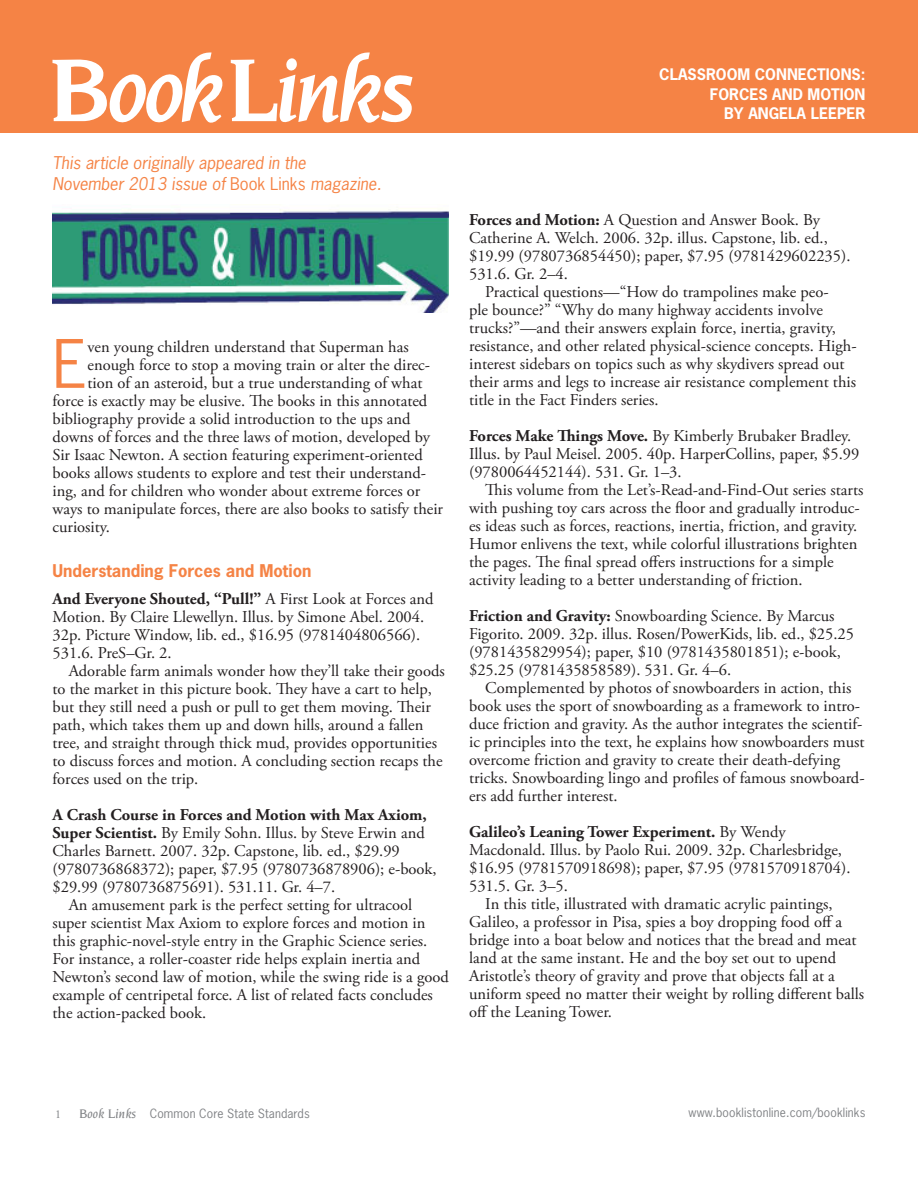
<style>
.page{position:relative;width:918px;height:1188px;background:#fff}
.page>*{position:absolute;margin:0;border:0;box-sizing:border-box;transform-origin:0 0}
.BodyNoIndent_DropCap{font:62.7px "News Gothic Std";color:#f58345}
.Body{font:16.5px/18px "Adobe Garamond Pro";color:#231f20}
.Imp{font:16.5px/18px "Adobe Garamond Pro";color:#231f20}
.BodyNoIndent_DropCap-2{font:16.5px "Adobe Garamond Pro";color:#231f20}
.Imp2{font:16.5px/18px "Adobe Garamond Pro";color:#231f20}
.Poetry{font:italic 16.5px/21px "News Gothic Std";color:#f58345}
.Head2{font:700 16.5px "News Gothic Std";color:#f58345}
.t1{font:700 15px/19.5px "News Gothic Std";color:#fff;text-align:right}
.t2{font:12px "News Gothic Std";letter-spacing:.01em;color:#808285}
.t3{font:12px "Adobe Garamond Pro";color:#808285}
.s1{font-style:normal}
.s2{font-weight:700}
.s3{font-family:"Novarese";font-weight:500;font-style:italic;font-size:13.5px}
</style>
<div class="page">
<div style="left:0;top:0;width:918px;height:133px;background:#f58345"></div>
<svg style="left:52px;top:52px;width:360px;height:71px"></svg>
<img style="left:53px;top:209px;width:396px;height:103px">
<p class="Poetry" style="left:52px;top:152px;width:330px">This article originally appeared in the<br>November 2013 issue of <span class="s1">Book Links</span> magazine.</p>
<p class="BodyNoIndent_DropCap" style="left:52px;top:324px;width:37px">E</p>
<p class="BodyNoIndent_DropCap-2" style="left:88px;top:337px;width:323px">ven young children understand that Superman has</p>
<p class="BodyNoIndent_DropCap-2" style="left:88px;top:355px;width:344px">enough force to stop a moving train or alter the direc-</p>
<p class="BodyNoIndent_DropCap-2" style="left:88px;top:373px;width:336px">tion of an asteroid, but a true understanding of what</p>
<p class="BodyNoIndent_DropCap-2" style="left:52px;top:391px;width:376px">force is exactly may be elusive. The books in this annotated</p>
<p class="BodyNoIndent_DropCap-2" style="left:52px;top:409px;width:360px">bibliography provide a solid introduction to the ups and</p>
<p class="BodyNoIndent_DropCap-2" style="left:52px;top:427px;width:379px">downs of forces and the three laws of motion, developed by</p>
<p class="BodyNoIndent_DropCap-2" style="left:52px;top:445px;width:372px">Sir Isaac Newton. A section featuring experiment-oriented</p>
<p class="BodyNoIndent_DropCap-2" style="left:52px;top:463px;width:375px">books allows students to explore and test their understand-</p>
<p class="BodyNoIndent_DropCap-2" style="left:52px;top:481px;width:369px">ing, and for children who wonder about extreme forces or</p>
<p class="BodyNoIndent_DropCap-2" style="left:52px;top:499px;width:392px">ways to manipulate forces, there are also books to satisfy their</p>
<p class="BodyNoIndent_DropCap-2" style="left:52px;top:517px;width:59px">curiosity.</p>
<p class="Head2" style="left:52px;top:560px;width:260px">Understanding Forces and Motion</p>
<p class="Imp2" style="left:52px;top:590px;width:383px"><span class="s2">And Everyone Shouted, “Pull!”</span> A First Look at Forces and Motion. By Claire Llewellyn. Illus. by Simone Abel. 2004.<br>32p. Picture Window, lib. ed., $16.95 (9781404806566).<br>531.6. PreS–Gr. 2.</p>
<p class="Body" style="left:52px;top:662px;width:394px;text-indent:16px">Adorable farm animals wonder how they’ll take their goods to the market in this picture book. They have a cart to help, but they still need a push or pull to get them moving. Their path, which takes them up and down hills, around a fallen tree, and straight through thick mud, provides opportunities to discuss forces and motion. A concluding section recaps the forces used on the trip.</p>
<p class="Imp" style="left:52px;top:806px;width:386px"><span class="s2">A Crash Course in Forces and Motion with Max Axiom, Super Scientist.</span> By Emily Sohn. Illus. by Steve Erwin and Charles Barnett. 2007. 32p. Capstone, lib. ed., $29.99 (9780736868372); paper, $7.95 (9780736878906); e-book, $29.99 (9780736875691). 531.11. Gr. 4–7.</p>
<p class="Body" style="left:52px;top:896px;width:398px;text-indent:16px">An amusement park is the perfect setting for ultracool super scientist Max Axiom to explore forces and motion in this graphic-novel-style entry in the Graphic Science series.<br>For instance, a roller-coaster ride helps explain inertia and Newton’s second law of motion, while the swing ride is a good example of centripetal force. A list of related facts concludes the action-packed book.</p>
<p class="t1" style="left:659px;top:65px;width:208px">CLASSROOM CONNECTIONS:<br>FORCES AND MOTION<br>BY ANGELA LEEPER</p>
<p class="Imp" style="left:469px;top:211px;width:383px"><span class="s2">Forces and Motion:</span> A Question and Answer Book. By Catherine A. Welch. 2006. 32p. illus. Capstone, lib. ed., $19.99 (9780736854450); paper, $7.95 (9781429602235).<br>531.6. Gr. 2–4.</p>
<p class="Body" style="left:469px;top:283px;width:389px;text-indent:16px">Practical questions—“How do trampolines make peo-<br>ple bounce?” “Why do many highway accidents involve trucks?”—and their answers explain force, inertia, gravity, resistance, and other related physical-science concepts. High&shy;interest sidebars on topics such as why skydivers spread out their arms and legs to increase air resistance complement this title in the Fact Finders series.</p>
<p class="Imp" style="left:469px;top:427px;width:392px"><span class="s2">Forces Make Things Move.</span> By Kimberly Brubaker Bradley.<br>Illus. by Paul Meisel. 2005. 40p. HarperCollins, paper, $5.99 (9780064452144). 531. Gr. 1–3.</p>
<p class="Body" style="left:469px;top:481px;width:396px;text-indent:16px">This volume from the Let’s-Read-and-Find-Out series starts with pushing toy cars across the floor and gradually introduc&shy;es ideas such as forces, reactions, inertia, friction, and gravity.<br>Humor enlivens the text, while colorful illustrations brighten the pages. The final spread offers instructions for a simple activity leading to a better understanding of friction.</p>
<p class="Imp" style="left:469px;top:607px;width:387px"><span class="s2">Friction and Gravity:</span> Snowboarding Science. By Marcus Figorito. 2009. 32p. illus. Rosen/PowerKids, lib. ed., $25.25 (9781435829954); paper, $10 (9781435801851); e-book, $25.25 (9781435858589). 531. Gr. 4–6.</p>
<p class="Body" style="left:469px;top:679px;width:397px;text-indent:16px">Complemented by photos of snowboarders in action, this book uses the sport of snowboarding as a framework to intro&shy;duce friction and gravity. As the author integrates the scientif&shy;ic principles into the text, he explains how snowboarders must overcome friction and gravity to create their death-defying tricks. Snowboarding lingo and profiles of famous snowboard&shy;ers add further interest.</p>
<p class="Imp" style="left:469px;top:823px;width:383px"><span class="s2">Galileo’s Leaning Tower Experiment.</span> By Wendy Macdonald. Illus. by Paolo Rui. 2009. 32p. Charlesbridge, $16.95 (9781570918698); paper, $7.95 (9781570918704).<br>531.5. Gr. 3–5.</p>
<p class="Body" style="left:469px;top:895px;width:397px;text-indent:16px">In this title, illustrated with dramatic acrylic paintings, Galileo, a professor in Pisa, spies a boy dropping food off a bridge into a boat below and notices that the bread and meat land at the same instant. He and the boy set out to upend Aristotle’s theory of gravity and prove that objects fall at a uniform speed no matter their weight by rolling different balls off the Leaning Tower.</p>
<p class="t3" style="left:55px;top:1107px;width:7px">1</p>
<p class="t2" style="left:79px;top:1106px;width:232px"><span class="s3">Book Links</span> Common Core State Standards</p>
<p class="t2" style="left:689px;top:1105px;width:178px">www.booklistonline.com/booklinks</p>
</div>
